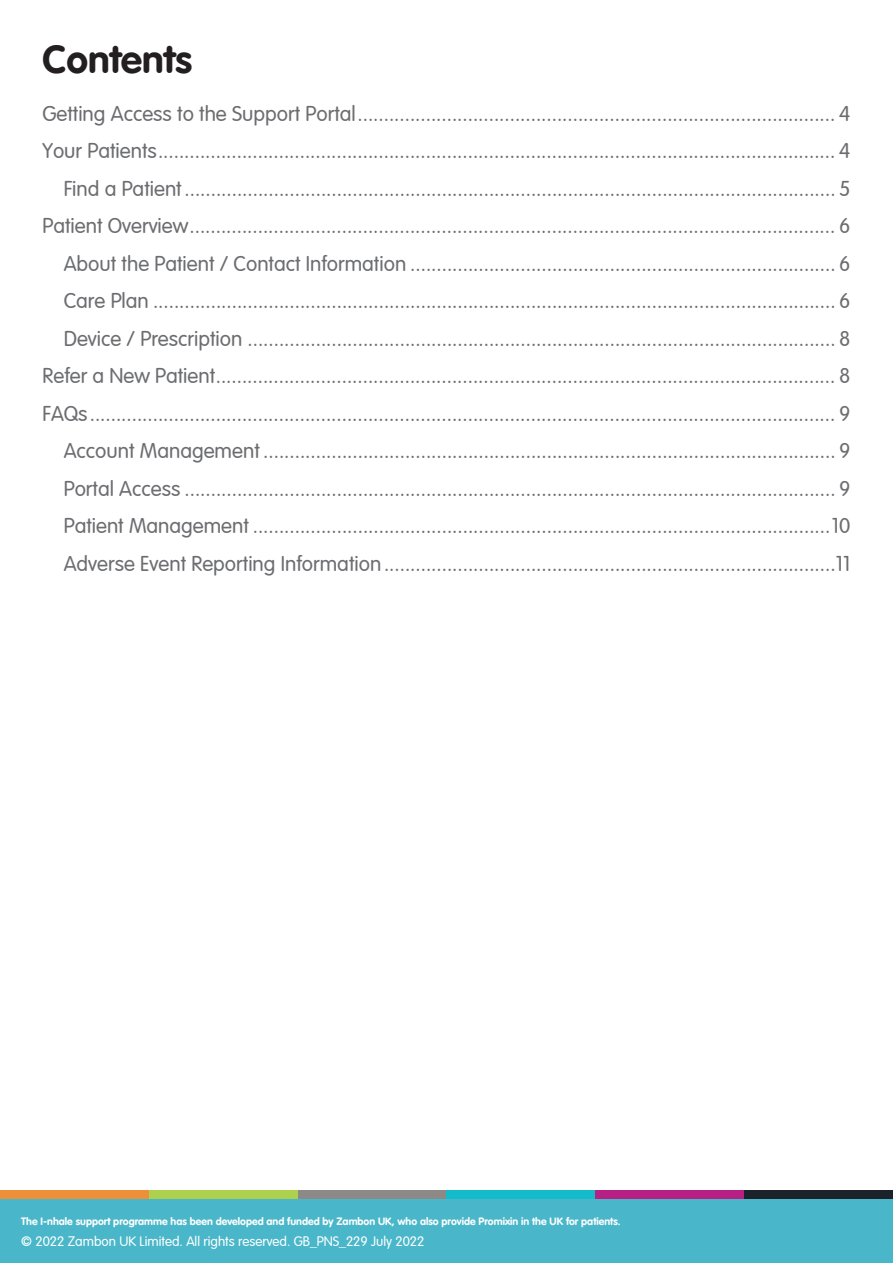
<style>
.page{position:relative;width:893px;height:1263px;background:#fff}
.page>*{position:absolute;margin:0;border:0;box-sizing:border-box;transform-origin:0 0}
.t1{font:39px "VAG Rounded Bold";color:#231f20}
.t2{font:300 21px/37.5px "VAG Rounded";color:#6c6d70;text-align:right}
.t3{font:300 13.5px "VAG Rounded";color:#fff}
.t4{font:10.5px "VAG Rounded Bold";color:#fff}
</style>
<div class="page">
<div style="left:0;top:1199px;width:893px;height:64px;background:#49b7c9"></div>
<div style="left:0;top:1191px;width:149px;height:8px;background:#ed9038"></div>
<div style="left:149px;top:1191px;width:149px;height:8px;background:#add14d"></div>
<div style="left:298px;top:1191px;width:148px;height:8px;background:#8d8986"></div>
<div style="left:446px;top:1191px;width:149px;height:8px;background:#14bccb"></div>
<div style="left:595px;top:1191px;width:149px;height:8px;background:#b62084"></div>
<div style="left:744px;top:1191px;width:149px;height:8px;background:#1c222a"></div>
<h1 class="t1" style="left:43px;top:36px;width:151px">Contents</h1>
<p class="t2" style="left:43px;top:95px;width:809px">Getting Access to the Support Portal........................................................................................... 4<br>Your Patients................................................................................................................................. 4<br>Find a Patient ............................................................................................................................ 5</p>
<p class="t2" style="left:43px;top:208px;width:809px">Patient Overview........................................................................................................................... 6</p>
<p class="t2" style="left:64px;top:245px;width:788px;text-align:justify">About the Patient / Contact Information ................................................................................. 6<br>Care Plan .................................................................................................................................. 6<br>Device / Prescription ................................................................................................................ 8</p>
<p class="t2" style="left:43px;top:358px;width:809px">Refer a New Patient...................................................................................................................... 8<br>FAQs.............................................................................................................................................. 9<br>Account Management ............................................................................................................. 9<br>Portal Access ............................................................................................................................ 9<br>Patient Management ..............................................................................................................10<br>Adverse Event Reporting Information......................................................................................11</p>
<p class="t4" style="left:21px;top:1215px;width:601px">The I-nhale support programme has been developed and funded by Zambon UK, who also provide Promixin in the UK for patients.</p>
<p class="t3" style="left:21px;top:1233px;width:405px">© 2022 Zambon UK Limited. All rights reserved. GB_PNS_229 July 2022</p>
</div>
